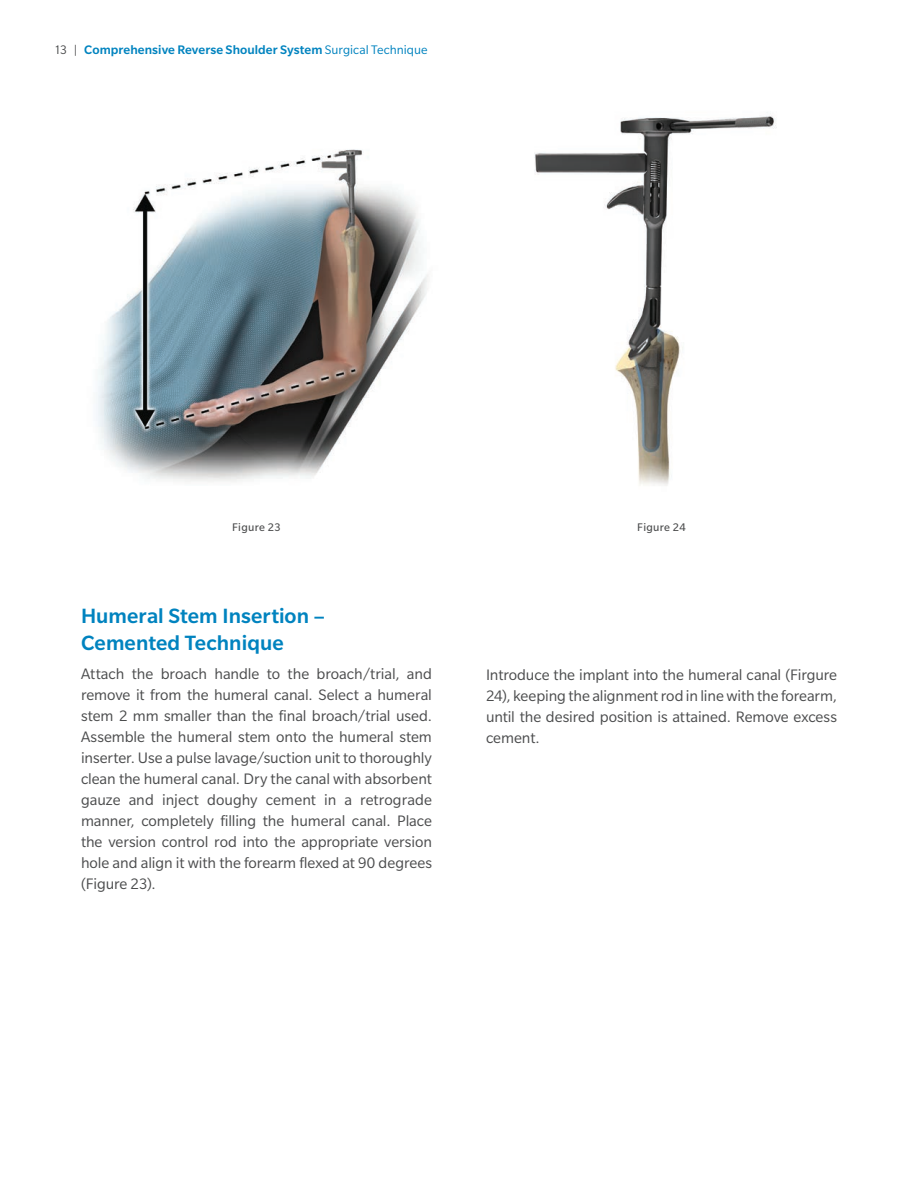
<style>
.page{position:relative;width:918px;height:1188px;background:#fff}
.page>*{position:absolute;margin:0;border:0;box-sizing:border-box;transform-origin:0 0}
.AW_Section_Header{font:500 22.5px/27px "Slate Pro";letter-spacing:.005em;color:#0083bf}
.AW_Body_Copy{font:16.5px/21px "Slate Pro";letter-spacing:-.005em;color:#4b4c4d;text-align:justify}
.t1{font:500 13.5px "Slate Pro";letter-spacing:.005em;color:#0083bf}
.AW_Figure_Number{font:12px "Slate Pro";letter-spacing:.025em;color:#4b4c4d}
.s1{font-weight:400;color:#4b4c4d}
.s2{font-weight:400}
</style>
<div class="page">
<img style="left:534px;top:115px;width:243px;height:371px">
<img style="left:96px;top:149px;width:333px;height:333px">
<p class="t1" style="left:54px;top:42px;width:375px"><span class="s1">13 |</span> Comprehensive Reverse Shoulder System <span class="s2">Surgical Technique</span></p>
<p class="AW_Figure_Number" style="left:232px;top:521px;width:50px">Figure 23</p>
<p class="AW_Figure_Number" style="left:637px;top:521px;width:50px">Figure 24</p>
<p class="AW_Section_Header" style="left:81px;top:602px;width:245px">Humeral Stem Insertion –<br>Cemented Technique</p>
<p class="AW_Body_Copy" style="left:81px;top:663px;width:353px">Attach the broach handle to the broach/trial, and remove it from the humeral canal. Select a humeral stem 2 mm smaller than the final broach/trial used.<br>Assemble the humeral stem onto the humeral stem inserter. Use a pulse lavage/suction unit to thoroughly clean the humeral canal. Dry the canal with absorbent gauze and inject doughy cement in a retrograde manner, completely filling the humeral canal. Place the version control rod into the appropriate version hole and align it with the forearm flexed at 90 degrees (Figure 23).</p>
<p class="AW_Body_Copy" style="left:486px;top:664px;width:353px">Introduce the implant into the humeral canal (Firgure 24), keeping the alignment rod in line with the forearm, until the desired position is attained. Remove excess cement.</p>
</div>
